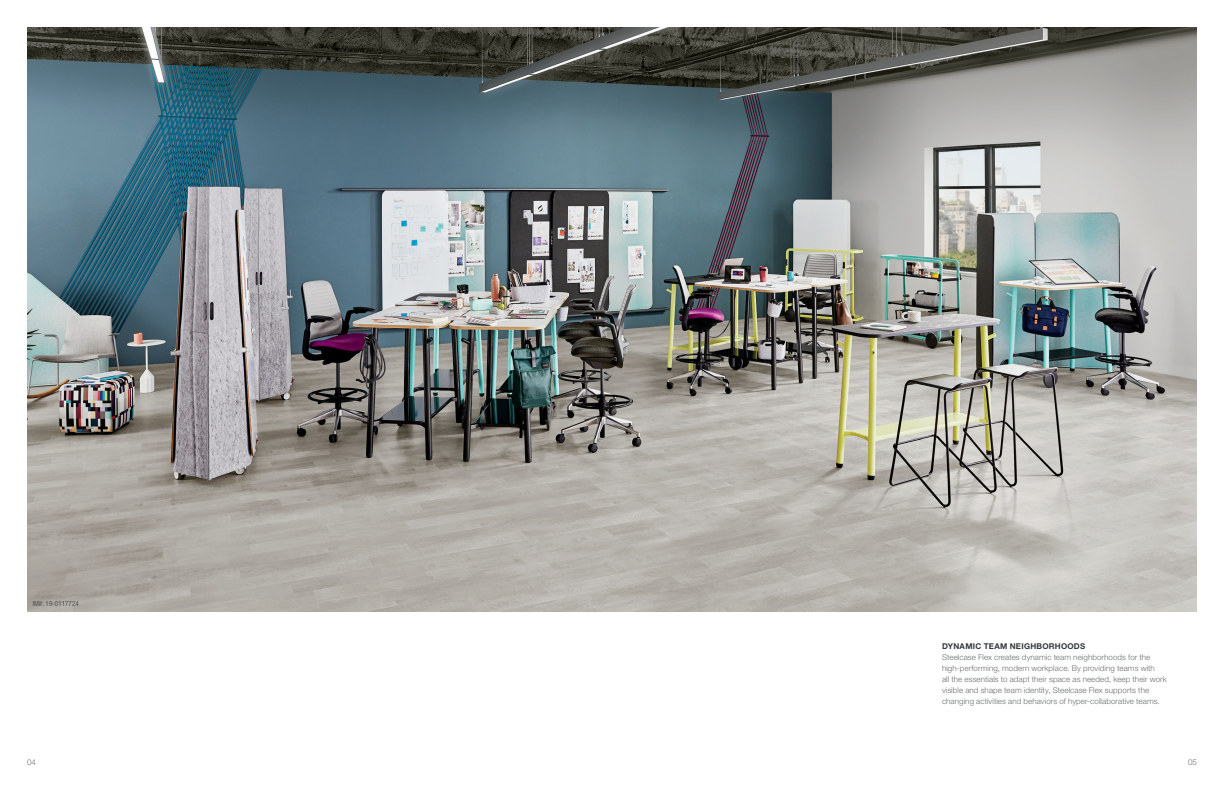
<style>
.page{position:relative;width:1224px;height:792px;background:#fff}
.page>*{position:absolute;margin:0;border:0;box-sizing:border-box;transform-origin:0 0}
.Caption_-_MOD{font:300 8px/11px "Helvetica Neue LT Pro";letter-spacing:.01em;color:#6c7070}
.Caption_Header_-_MOD{font:700 8px "Helvetica Neue LT Pro";letter-spacing:.03em;color:#33393c}
.Body_Copy_-_MOD{font:300 condensed 7px "Helvetica Neue LT Pro";letter-spacing:.01em;color:#33393c}
</style>
<div class="page">
<img style="left:27px;top:27px;width:1170px;height:585px">
<p class="Body_Copy_-_MOD" style="left:33px;top:600px;width:48px">IM#: 19-0117724</p>
<p class="Caption_Header_-_MOD" style="left:942px;top:641px;width:145px">DYNAMIC TEAM NEIGHBORHOODS</p>
<p class="Caption_-_MOD" style="left:942px;top:652px;width:226px">Steelcase Flex creates dynamic team neighborhoods for the high-performing, modern workplace. By providing teams with<br>all the essentials to adapt their space as needed, keep their work visible and shape team identity, Steelcase Flex supports the changing activities and behaviors of hyper-collaborative teams.</p>
<p class="Caption_-_MOD" style="left:27px;top:756px;width:10px">04</p>
<p class="Caption_-_MOD" style="left:1188px;top:756px;width:10px">05</p>
</div>
